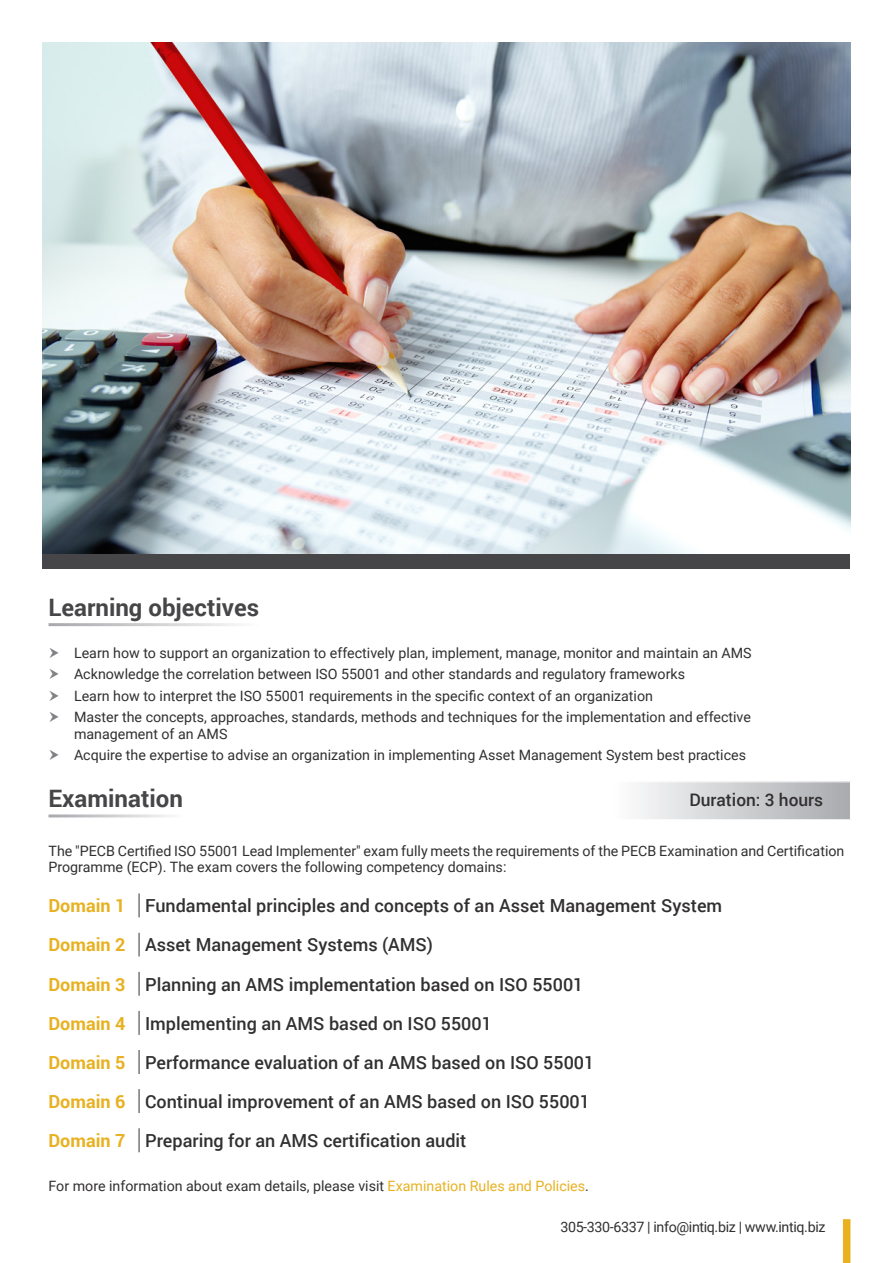
<style>
.page{position:relative;width:893px;height:1263px;background:#fff}
.page>*{position:absolute;margin:0;border:0;box-sizing:border-box;transform-origin:0 0}
.t1{font:700 24px "Roboto";color:#464648}
.t2{font:500 18px "Roboto";color:#312f30}
.t3{font:700 18px "Roboto";color:#e8b121}
.t4{font:500 17.25px "Roboto";color:#312f30}
.Bullet_Points{font:14.25px/17.1px "Roboto";color:#312f30}
.Bullet_Points-2{font:14.25px "Roboto";letter-spacing:-.025em;color:#312f30}
.s1{color:#e8b121}
</style>
<div class="page">
<img style="left:43px;top:43px;width:807px;height:511px">
<div style="left:43px;top:554px;width:807px;height:15px;background:#464648"></div>
<svg style="left:639px;top:782px;width:211px;height:37px;background:#cecfd1"></svg>
<hr style="left:138px;top:893px;width:2px;height:24px;background:#76787b">
<hr style="left:138px;top:932px;width:2px;height:25px;background:#76787b">
<hr style="left:138px;top:972px;width:2px;height:24px;background:#76787b">
<hr style="left:138px;top:1011px;width:2px;height:24px;background:#76787b">
<hr style="left:138px;top:1050px;width:2px;height:24px;background:#76787b">
<hr style="left:138px;top:1089px;width:2px;height:24px;background:#76787b">
<hr style="left:138px;top:1128px;width:2px;height:24px;background:#76787b">
<div style="left:843px;top:1219px;width:7px;height:44px;background:#e9b11f"></div>
<p class="t1" style="left:49px;top:590px;width:212px">Learning objectives</p>
<p class="Bullet_Points" style="left:74px;top:644px;width:679px">Learn how to support an organization to effectively plan, implement, manage, monitor and maintain an AMS</p>
<p class="Bullet_Points" style="left:74px;top:665px;width:612px">Acknowledge the correlation between ISO 55001 and other standards and regulatory frameworks</p>
<p class="Bullet_Points" style="left:74px;top:686px;width:580px">Learn how to interpret the ISO 55001 requirements in the specific context of an organization</p>
<p class="Bullet_Points" style="left:74px;top:708px;width:678px">Master the concepts, approaches, standards, methods and techniques for the implementation and effective management of an AMS</p>
<p class="Bullet_Points" style="left:74px;top:746px;width:674px">Acquire the expertise to advise an organization in implementing Asset Management System best practices</p>
<p class="t1" style="left:49px;top:781px;width:136px">Examination</p>
<p class="t4" style="left:689px;top:788px;width:135px">Duration: 3 hours</p>
<p class="Bullet_Points" style="left:49px;top:842px;width:797px;line-height:16.5px">The "PECB Certified ISO 55001 Lead Implementer" exam fully meets the requirements of the PECB Examination and Certification<br>Programme (ECP). The exam covers the following competency domains:</p>
<p class="t3" style="left:49px;top:893px;width:78px">Domain 1</p>
<p class="t2" style="left:145px;top:893px;width:579px">Fundamental principles and concepts of an Asset Management System</p>
<p class="t3" style="left:49px;top:932px;width:78px">Domain 2</p>
<p class="t2" style="left:145px;top:932px;width:290px">Asset Management Systems (AMS)</p>
<p class="t3" style="left:49px;top:971px;width:78px">Domain 3</p>
<p class="t2" style="left:145px;top:971px;width:440px">Planning an AMS implementation based on ISO 55001</p>
<p class="t3" style="left:49px;top:1010px;width:78px">Domain 4</p>
<p class="t2" style="left:145px;top:1010px;width:348px">Implementing an AMS based on ISO 55001</p>
<p class="t3" style="left:49px;top:1050px;width:78px">Domain 5</p>
<p class="t2" style="left:145px;top:1050px;width:451px">Performance evaluation of an AMS based on ISO 55001</p>
<p class="t3" style="left:49px;top:1089px;width:78px">Domain 6</p>
<p class="t2" style="left:145px;top:1089px;width:446px">Continual improvement of an AMS based on ISO 55001</p>
<p class="t3" style="left:49px;top:1128px;width:78px">Domain 7</p>
<p class="t2" style="left:145px;top:1128px;width:323px">Preparing for an AMS certification audit</p>
<p class="Bullet_Points" style="left:49px;top:1176px;width:542px">For more information about exam details, please visit <span class="s1">Examination Rules and Policies</span>.</p>
<p class="Bullet_Points-2" style="left:560px;top:1217px;width:267px">305-330-6337 | info@intiq.biz | www.intiq.biz</p>
</div>
